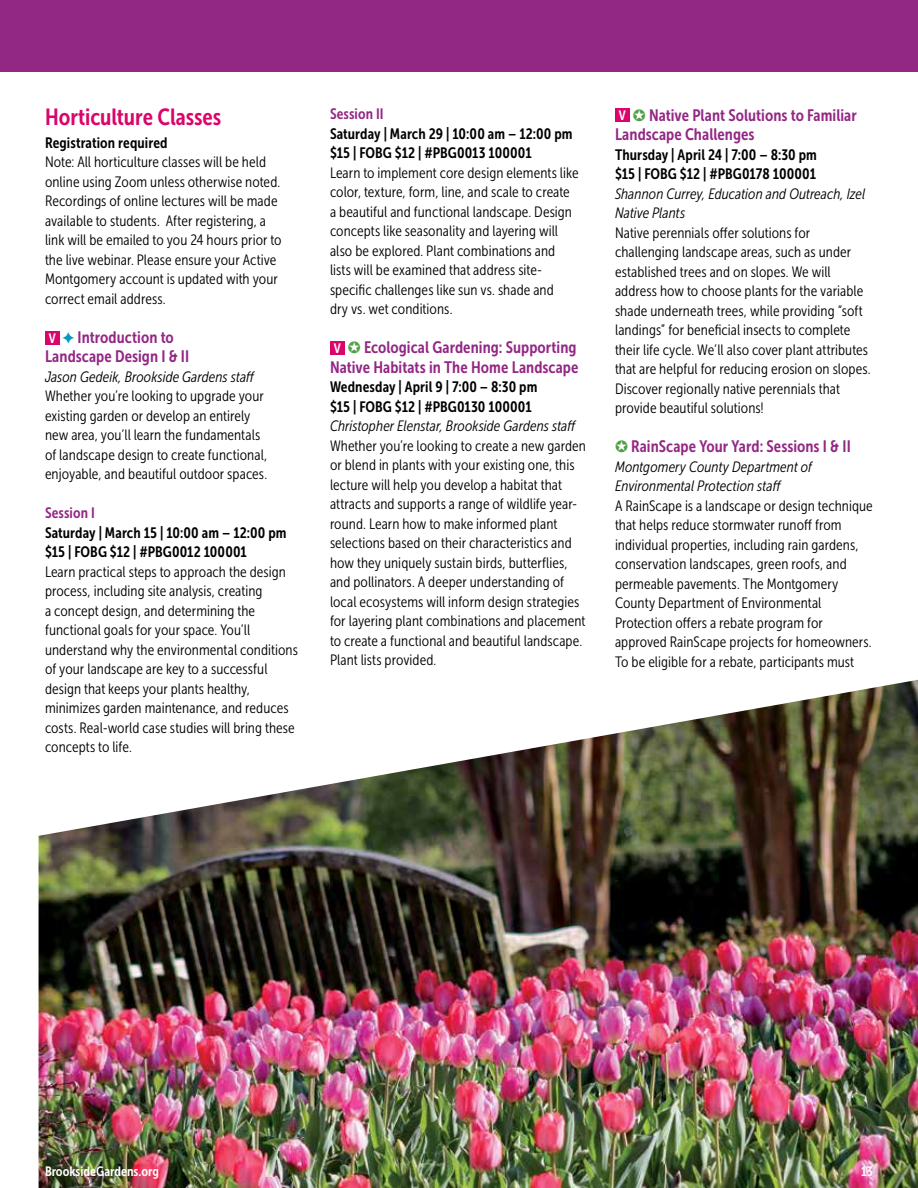
<style>
.page{position:relative;width:918px;height:1188px;background:#fff}
.page>*{position:absolute;margin:0;border:0;box-sizing:border-box;transform-origin:0 0}
.t1{font:23.25px "Museo Sans Cond 700";letter-spacing:-.005em;color:#db046a}
.t2{font:16.5px/19.5px "Museo Sans Cond 700";letter-spacing:.005em;color:#932784}
.t3{font:15px/19.5px "Museo Sans Cond 300";letter-spacing:.005em;color:#000}
.t4{font:15px/19.5px "Museo Sans Cond 700";letter-spacing:.005em;color:#000}
.t5{font:italic 15px/19.5px "Museo Sans Cond 300";letter-spacing:.005em;color:#000}
.t6{font:15px "Museo Sans Cond 700";letter-spacing:.005em;color:#932784}
.t7{font:13.5px "Museo Sans Cond 700";color:#fff}
.s1{font-size:13.5px;color:#fff}
.s2{color:#009bc3}
.s3{color:#50a046}
</style>
<div class="page">
<div style="left:45px;top:331px;width:14px;height:13px;background:#db046a"></div>
<div style="left:330px;top:341px;width:14px;height:14px;background:#db046a"></div>
<div style="left:615px;top:108px;width:14px;height:14px;background:#db046a"></div>
<img style="left:39px;top:680px;width:879px;height:508px">
<div style="left:0;top:0;width:918px;height:72px;background:#932784"></div>
<h1 class="t1" style="left:45px;top:104px;width:178px">Horticulture Classes</h1>
<p class="t4" style="left:45px;top:133px;width:124px">Registration required</p>
<p class="t3" style="left:45px;top:153px;width:238px">Note: All horticulture classes will be held online using Zoom unless otherwise noted.<br>Recordings of online lectures will be made available to students. After registering, a link will be emailed to you 24 hours prior to the live webinar. Please ensure your Active Montgomery account is updated with your correct email address.</p>
<p class="t2" style="left:45px;top:328px;width:146px"><span class="s1">V</span> <span class="s2">✦</span> Introduction to<br>Landscape Design I &amp; II</p>
<p class="t5" style="left:45px;top:367px;width:212px">Jason Gedeik, Brookside Gardens staff</p>
<p class="t3" style="left:45px;top:387px;width:224px">Whether you’re looking to upgrade your existing garden or develop an entirely new area, you’ll learn the fundamentals of landscape design to create functional, enjoyable, and beautiful outdoor spaces.</p>
<p class="t6" style="left:45px;top:505px;width:51px">Session I</p>
<p class="t4" style="left:45px;top:523px;width:243px">Saturday | March 15 | 10:00 am – 12:00 pm $15 | FOBG $12 | #PBG0012 100001</p>
<p class="t3" style="left:45px;top:562px;width:254px">Learn practical steps to approach the design process, including site analysis, creating<br>a concept design, and determining the functional goals for your space. You’ll understand why the environmental conditions of your landscape are key to a successful design that keeps your plants healthy, minimizes garden maintenance, and reduces costs. Real-world case studies will bring these concepts to life.</p>
<p class="t6" style="left:330px;top:106px;width:55px">Session II</p>
<p class="t4" style="left:330px;top:124px;width:244px">Saturday | March 29 | 10:00 am – 12:00 pm $15 | FOBG $12 | #PBG0013 100001</p>
<p class="t3" style="left:330px;top:163px;width:250px">Learn to implement core design elements like color, texture, form, line, and scale to create a beautiful and functional landscape. Design concepts like seasonality and layering will also be explored. Plant combinations and lists will be examined that address site&shy;specific challenges like sun vs. shade and<br>dry vs. wet conditions.</p>
<p class="t2" style="left:330px;top:338px;width:250px"><span class="s1">V</span> <span class="s3">✪</span> Ecological Gardening: Supporting<br>Native Habitats in The Home Landscape</p>
<p class="t4" style="left:330px;top:377px;width:209px">Wednesday | April 9 | 7:00 – 8:30 pm $15 | FOBG $12 | #PBG0130 100001</p>
<p class="t5" style="left:330px;top:416px;width:248px">Christopher Elenstar, Brookside Gardens staff</p>
<p class="t3" style="left:330px;top:436px;width:257px">Whether you’re looking to create a new garden or blend in plants with your existing one, this lecture will help you develop a habitat that attracts and supports a range of wildlife year&shy;round. Learn how to make informed plant selections based on their characteristics and how they uniquely sustain birds, butterflies, and pollinators. A deeper understanding of local ecosystems will inform design strategies for layering plant combinations and placement to create a functional and beautiful landscape.<br>Plant lists provided.</p>
<p class="t2" style="left:615px;top:105px;width:243px"><span class="s1">V</span> <span class="s3">✪</span> Native Plant Solutions to Familiar<br>Landscape Challenges</p>
<p class="t4" style="left:615px;top:145px;width:203px">Thursday | April 24 | 7:00 – 8:30 pm $15 | FOBG $12 | #PBG0178 100001</p>
<p class="t5" style="left:615px;top:184px;width:252px">Shannon Currey, Education and Outreach, Izel<br>Native Plants</p>
<p class="t3" style="left:615px;top:223px;width:257px">Native perennials offer solutions for challenging landscape areas, such as under established trees and on slopes. We will address how to choose plants for the variable shade underneath trees, while providing “soft landings” for beneficial insects to complete their life cycle. We’ll also cover plant attributes that are helpful for reducing erosion on slopes.<br>Discover regionally native perennials that provide beautiful solutions!</p>
<p class="t2" style="left:615px;top:437px;width:237px"><span class="s3">✪</span> RainScape Your Yard: Sessions I &amp; II</p>
<p class="t5" style="left:615px;top:457px;width:199px">Montgomery County Department of<br>Environmental Protection staff</p>
<p class="t3" style="left:615px;top:496px;width:259px">A RainScape is a landscape or design technique that helps reduce stormwater runoff from individual properties, including rain gardens, conservation landscapes, green roofs, and permeable pavements. The Montgomery County Department of Environmental Protection offers a rebate program for approved RainScape projects for homeowners.<br>To be eligible for a rebate, participants must</p>
<p class="t7" style="left:45px;top:1164px;width:116px">BrooksideGardens.org</p>
<p class="t7" style="left:861px;top:1164px;width:13px">13</p>
</div>
